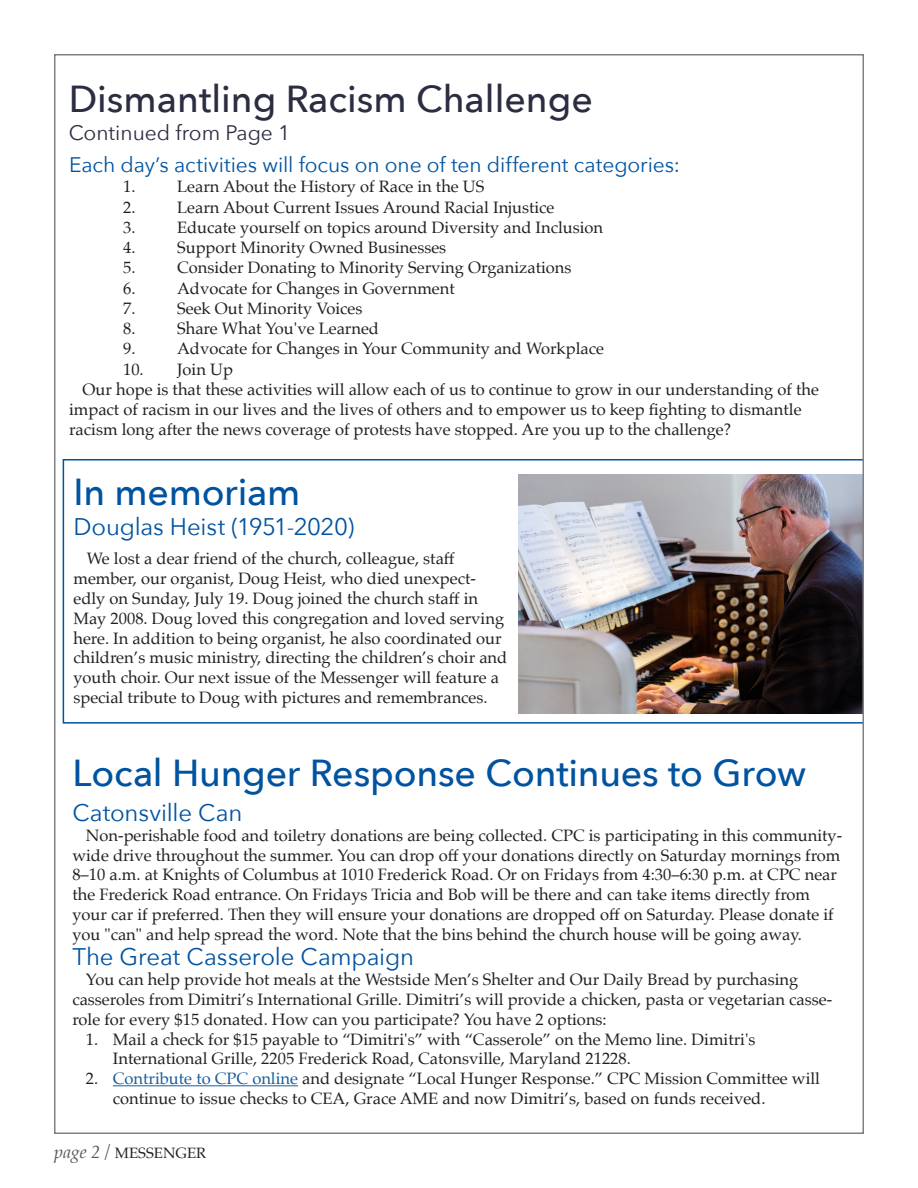
<style>
.page{position:relative;width:918px;height:1188px;background:#fff}
.page>*{position:absolute;margin:0;border:0;box-sizing:border-box;transform-origin:0 0}
.Box_04_Top{font:500 37.5px "Avenir Next";letter-spacing:-.005em;color:#0153a0}
.San_Serif_Headline_2{font:500 37.5px "Avenir Next";color:#2b2d41}
.Body_Front_Page_Intr{font:24px "Avenir Next";letter-spacing:-.005em;color:#0153a0}
.Sidebar_headline{font:24px "Avenir Next";letter-spacing:-.01em;color:#0153a0}
.Body_Front_Page_Intr-2{font:21px "Avenir Next";letter-spacing:-.005em;color:#0153a0}
.San_Serif_Headline_2-2{font:21px "Avenir Next";color:#2b2d41}
.Body_Front_Page_Intr-3{font:16.5px/19.8px "Palatino";color:#231f20}
.t1{font:15px "Palatino";color:#231f20}
.s1{color:#175d9e}
.s2{font-style:italic;font-size:18px;color:#57585a}
</style>
<div class="page">
<hr style="left:113px;top:1085px;width:185px;height:1px;background:#175d9e">
<div style="left:63px;top:459px;width:802px;height:265px;border:2px solid #0153a0"></div>
<img style="left:518px;top:474px;width:343px;height:240px">
<p class="San_Serif_Headline_2" style="left:69px;top:67px;width:526px">Dismantling Racism Challenge</p>
<p class="San_Serif_Headline_2-2" style="left:69px;top:115px;width:223px">Continued from Page 1</p>
<p class="Body_Front_Page_Intr-2" style="left:69px;top:147px;width:613px">Each day’s activities will focus on one of ten different categories:</p>
<p class="Body_Front_Page_Intr-3" style="left:123px;top:177px;width:14px">1.</p>
<p class="Body_Front_Page_Intr-3" style="left:177px;top:177px;width:309px">Learn About the History of Race in the US</p>
<p class="Body_Front_Page_Intr-3" style="left:123px;top:197px;width:14px">2.</p>
<p class="Body_Front_Page_Intr-3" style="left:177px;top:197px;width:379px">Learn About Current Issues Around Racial Injustice</p>
<p class="Body_Front_Page_Intr-3" style="left:123px;top:217px;width:14px">3.</p>
<p class="Body_Front_Page_Intr-3" style="left:177px;top:217px;width:428px">Educate yourself on topics around Diversity and Inclusion</p>
<p class="Body_Front_Page_Intr-3" style="left:123px;top:238px;width:14px">4.</p>
<p class="Body_Front_Page_Intr-3" style="left:177px;top:238px;width:271px">Support Minority Owned Businesses</p>
<p class="Body_Front_Page_Intr-3" style="left:123px;top:258px;width:14px">5.</p>
<p class="Body_Front_Page_Intr-3" style="left:177px;top:258px;width:396px">Consider Donating to Minority Serving Organizations</p>
<p class="Body_Front_Page_Intr-3" style="left:123px;top:278px;width:14px">6.</p>
<p class="Body_Front_Page_Intr-3" style="left:177px;top:278px;width:279px">Advocate for Changes in Government</p>
<p class="Body_Front_Page_Intr-3" style="left:123px;top:298px;width:14px">7.</p>
<p class="Body_Front_Page_Intr-3" style="left:177px;top:298px;width:187px">Seek Out Minority Voices</p>
<p class="Body_Front_Page_Intr-3" style="left:123px;top:319px;width:14px">8.</p>
<p class="Body_Front_Page_Intr-3" style="left:177px;top:319px;width:203px">Share What You've Learned</p>
<p class="Body_Front_Page_Intr-3" style="left:123px;top:339px;width:14px">9.</p>
<p class="Body_Front_Page_Intr-3" style="left:177px;top:339px;width:428px">Advocate for Changes in Your Community and Workplace</p>
<p class="Body_Front_Page_Intr-3" style="left:123px;top:359px;width:111px">10. Join Up</p>
<p class="Body_Front_Page_Intr-3" style="left:69px;top:379px;width:751px;line-height:20.2px;text-indent:14px">Our hope is that these activities will allow each of us to continue to grow in our understanding of the impact of racism in our lives and the lives of others and to empower us to keep fighting to dismantle racism long after the news coverage of protests have stopped. Are you up to the challenge?</p>
<p class="Box_04_Top" style="left:73px;top:460px;width:229px">In memoriam</p>
<p class="Sidebar_headline" style="left:73px;top:506px;width:282px">Douglas Heist (1951-2020)</p>
<p class="Body_Front_Page_Intr-3" style="left:73px;top:549px;width:435px;text-indent:14px">We lost a dear friend of the church, colleague, staff member, our organist, Doug Heist, who died unexpect&shy;edly on Sunday, July 19. Doug joined the church staff in May 2008. Doug loved this congregation and loved serving here. In addition to being organist, he also coordinated our children’s music ministry, directing the children’s choir and youth choir. Our next issue of the Messenger will feature a special tribute to Doug with pictures and remembrances.</p>
<p class="Box_04_Top" style="left:72px;top:741px;width:735px">Local Hunger Response Continues to Grow</p>
<p class="Body_Front_Page_Intr" style="left:72px;top:792px;width:171px">Catonsville Can</p>
<p class="Body_Front_Page_Intr-3" style="left:72px;top:825px;width:771px;text-indent:14px">Non-perishable food and toiletry donations are being collected. CPC is participating in this community&shy;wide drive throughout the summer. You can drop off your donations directly on Saturday mornings from 8–10 a.m. at Knights of Columbus at 1010 Frederick Road. Or on Fridays from 4:30–6:30 p.m. at CPC near the Frederick Road entrance. On Fridays Tricia and Bob will be there and can take items directly from your car if preferred. Then they will ensure your donations are dropped off on Saturday. Please donate if you "can" and help spread the word. Note that the bins behind the church house will be going away.</p>
<p class="Body_Front_Page_Intr" style="left:72px;top:937px;width:343px">The Great Casserole Campaign</p>
<p class="Body_Front_Page_Intr-3" style="left:72px;top:970px;width:761px;text-indent:14px">You can help provide hot meals at the Westside Men’s Shelter and Our Daily Bread by purchasing casseroles from Dimitri’s International Grille. Dimitri’s will provide a chicken, pasta or vegetarian casse&shy;role for every $15 donated. How can you participate? You have 2 options:</p>
<p class="Body_Front_Page_Intr-3" style="left:113px;top:1029px;width:644px;text-indent:-27px">1. Mail a check for $15 payable to “Dimitri's” with “Casserole” on the Memo line. Dimitri's<br>International Grille, 2205 Frederick Road, Catonsville, Maryland 21228.</p>
<p class="Body_Front_Page_Intr-3" style="left:113px;top:1069px;width:709px;text-indent:-27px">2. <span class="s1">Contribute to CPC online</span> and designate “Local Hunger Response.” CPC Mission Committee will continue to issue checks to CEA, Grace AME and now Dimitri’s, based on funds received.</p>
<p class="t1" style="left:54px;top:1140px;width:154px"><span class="s2">page 2 /</span> MESSENGER</p>
</div>
